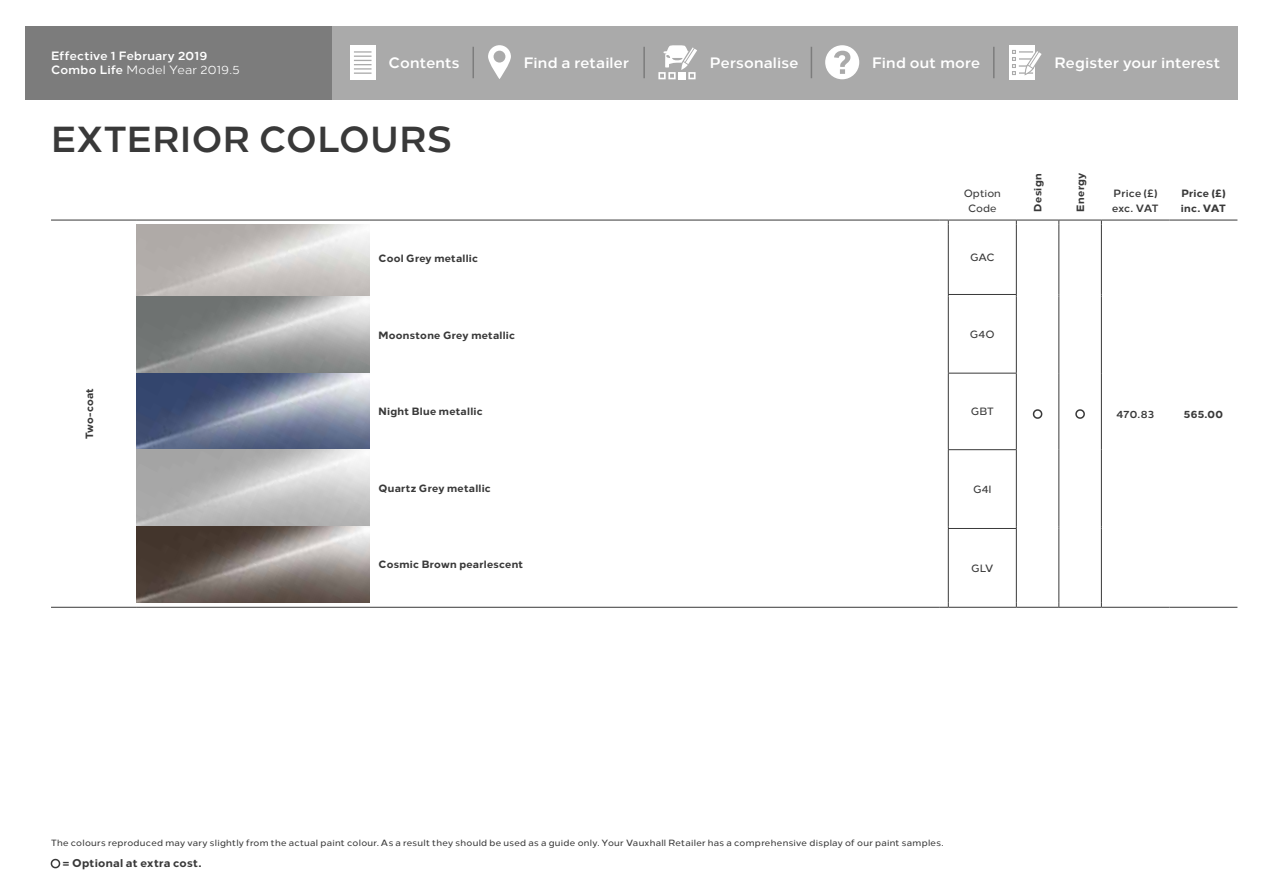
<style>
.page{position:relative;width:1263px;height:893px;background:#fff}
.page>*{position:absolute;margin:0;border:0;box-sizing:border-box;transform-origin:0 0}
.t1{font:700 36px "Vauxhall Neue";letter-spacing:.005em;color:#393939}
.t2{font:700 15px "Vauxhall Neue";letter-spacing:.015em;color:#fff}
.t3{font:700 12px/14.4px "Vauxhall Neue";letter-spacing:.025em;color:#fff}
.t4{font:800 11.25px "Vauxhall Neue";letter-spacing:.02em;color:#393939}
.t5{font:800 10.5px/15px "Vauxhall Neue";letter-spacing:.025em;color:#393939}
.t6{font:10.5px/15px "Vauxhall Neue";color:#393939;text-align:center}
.t7{font:700 10.5px/15px "Vauxhall Neue";color:#393939}
.t8{font:9px "Vauxhall Neue";letter-spacing:.035em;color:#393939}
.s1{font-weight:300}
</style>
<div class="page">
<hr style="left:1058px;top:224px;width:1px;height:70px;background:#393939">
<hr style="left:1058px;top:297px;width:1px;height:76px;background:#393939">
<hr style="left:1058px;top:373px;width:1px;height:77px;background:#393939">
<hr style="left:1058px;top:450px;width:1px;height:76px;background:#393939">
<hr style="left:1058px;top:528px;width:1px;height:75px;background:#393939">
<hr style="left:948px;top:607px;width:68px;height:1px;background:#393939">
<hr style="left:1016px;top:607px;width:43px;height:1px;background:#393939">
<hr style="left:1059px;top:607px;width:42px;height:1px;background:#393939">
<hr style="left:948px;top:224px;width:1px;height:70px;background:#393939">
<hr style="left:1016px;top:224px;width:1px;height:70px;background:#393939">
<hr style="left:1101px;top:224px;width:1px;height:70px;background:#393939">
<hr style="left:948px;top:297px;width:1px;height:76px;background:#393939">
<hr style="left:1016px;top:297px;width:1px;height:76px;background:#393939">
<hr style="left:1101px;top:297px;width:1px;height:76px;background:#393939">
<hr style="left:948px;top:373px;width:1px;height:76px;background:#393939">
<hr style="left:1016px;top:373px;width:1px;height:76px;background:#393939">
<hr style="left:1101px;top:373px;width:1px;height:77px;background:#393939">
<hr style="left:948px;top:450px;width:1px;height:76px;background:#393939">
<hr style="left:1016px;top:450px;width:1px;height:76px;background:#393939">
<hr style="left:1101px;top:450px;width:1px;height:76px;background:#393939">
<hr style="left:948px;top:529px;width:1px;height:74px;background:#393939">
<hr style="left:1016px;top:529px;width:1px;height:74px;background:#393939">
<hr style="left:1101px;top:528px;width:1px;height:75px;background:#393939">
<hr style="left:948px;top:220px;width:68px;height:1px;background:#393939">
<hr style="left:1016px;top:220px;width:43px;height:1px;background:#393939">
<hr style="left:1059px;top:220px;width:42px;height:1px;background:#393939">
<hr style="left:1101px;top:220px;width:68px;height:1px;background:#393939">
<hr style="left:1169px;top:220px;width:68px;height:1px;background:#393939">
<hr style="left:948px;top:294px;width:69px;height:1px;background:#393939">
<hr style="left:948px;top:373px;width:69px;height:1px;background:#393939">
<hr style="left:948px;top:449px;width:69px;height:1px;background:#393939">
<hr style="left:948px;top:528px;width:69px;height:1px;background:#393939">
<hr style="left:136px;top:220px;width:234px;height:1px;background:#393939">
<hr style="left:51px;top:220px;width:85px;height:1px;background:#393939">
<hr style="left:51px;top:607px;width:85px;height:1px;background:#393939">
<hr style="left:136px;top:607px;width:234px;height:1px;background:#393939">
<svg style="left:940px;top:220px;width:9px;height:4px"></svg>
<svg style="left:940px;top:603px;width:9px;height:5px"></svg>
<hr style="left:370px;top:220px;width:570px;height:1px;background:#393939">
<hr style="left:370px;top:607px;width:570px;height:1px;background:#393939">
<hr style="left:1101px;top:607px;width:68px;height:1px;background:#393939">
<hr style="left:1169px;top:607px;width:68px;height:1px;background:#393939">
<svg style="left:1032px;top:409px;width:11px;height:10px"></svg>
<svg style="left:1075px;top:409px;width:10px;height:10px"></svg>
<img style="left:136px;top:224px;width:234px;height:379px">
<img style="left:136px;top:297px;width:1px;height:76px">
<img style="left:136px;top:297px;width:234px;height:1px">
<img style="left:136px;top:373px;width:1px;height:76px">
<img style="left:136px;top:373px;width:234px;height:1px">
<img style="left:136px;top:450px;width:1px;height:76px">
<img style="left:136px;top:450px;width:234px;height:1px">
<img style="left:136px;top:526px;width:1px;height:77px">
<img style="left:136px;top:526px;width:234px;height:1px">
<svg style="left:50px;top:858px;width:11px;height:11px"></svg>
<div style="left:26px;top:26px;width:1207px;height:73px;background:#7c7c7c"></div>
<div style="left:332px;top:26px;width:905px;height:73px;background:#aaa"></div>
<hr style="left:472px;top:47px;width:2px;height:31px;background:#7c7c7c">
<hr style="left:811px;top:47px;width:1px;height:31px;background:#7c7c7c">
<hr style="left:993px;top:47px;width:1px;height:31px;background:#7c7c7c">
<div style="left:350px;top:45px;width:26px;height:35px;background:#fff"></div>
<svg style="left:354px;top:51px;width:17px;height:23px"></svg>
<svg style="left:488px;top:45px;width:23px;height:34px"></svg>
<div style="left:493px;top:51px;width:12px;height:12px;background:#aaa;border-radius:50%"></div>
<div style="left:1009px;top:45px;width:25px;height:35px;background:#fff"></div>
<svg style="left:1012px;top:48px;width:30px;height:28px"></svg>
<div style="left:826px;top:46px;width:32px;height:33px;background:#fff;border-radius:50%"></div>
<div style="left:825px;top:45px;width:34px;height:34px;border:2px solid #fff;border-radius:50%"></div>
<svg style="left:834px;top:51px;width:16px;height:23px"></svg>
<hr style="left:643px;top:47px;width:2px;height:31px;background:#7c7c7c">
<svg style="left:658px;top:45px;width:39px;height:34px"></svg>
<h3 class="t3" style="left:51px;top:48px;width:190px">Effective 1 February 2019<br>Combo Life <span class="s1">Model Year 2019.5</span></h3>
<h2 class="t2" style="left:710px;top:54px;width:90px">Personalise</h2>
<h2 class="t2" style="left:389px;top:54px;width:73px">Contents</h2>
<h2 class="t2" style="left:524px;top:54px;width:107px">Find a retailer</h2>
<h2 class="t2" style="left:872px;top:53px;width:110px">Find out more</h2>
<h2 class="t2" style="left:1054px;top:53px;width:168px">Register your interest</h2>
<h1 class="t1" style="left:51px;top:117px;width:402px">EXTERIOR COLOURS</h1>
<p class="t6" style="left:964px;top:185px;width:39px">Option<br>Code</p>
<p class="t5" style="left:378px;top:251px;width:101px">Cool Grey metallic</p>
<p class="t6" style="left:970px;top:250px;width:26px">GAC</p>
<p class="t5" style="left:82px;top:439px;width:53px;rotate:-90deg">Two-coat</p>
<p class="t5" style="left:378px;top:327px;width:138px">Moonstone Grey metallic</p>
<p class="t6" style="left:970px;top:326px;width:26px">G4O</p>
<p class="t5" style="left:378px;top:404px;width:106px">Night Blue metallic</p>
<p class="t6" style="left:971px;top:404px;width:25px">GBT</p>
<p class="t5" style="left:378px;top:481px;width:114px">Quartz Grey metallic</p>
<p class="t6" style="left:973px;top:482px;width:20px">G4I</p>
<p class="t5" style="left:378px;top:557px;width:146px">Cosmic Brown pearlescent</p>
<p class="t6" style="left:971px;top:560px;width:24px">GLV</p>
<p class="t5" style="left:1030px;top:212px;width:39px;rotate:-90deg">Design</p>
<p class="t5" style="left:1073px;top:212px;width:40px;rotate:-90deg">Energy</p>
<p class="t7" style="left:1112px;top:185px;width:48px">Price (£) exc. VAT</p>
<p class="t5" style="left:1181px;top:185px;width:46px">Price (£) inc. VAT</p>
<p class="t7" style="left:1116px;top:406px;width:39px">470.83</p>
<p class="t5" style="left:1184px;top:406px;width:41px">565.00</p>
<p class="t8" style="left:51px;top:837px;width:894px">The colours reproduced may vary slightly from the actual paint colour. As a result they should be used as a guide only. Your Vauxhall Retailer has a comprehensive display of our paint samples.</p>
<p class="t4" style="left:63px;top:856px;width:140px">= Optional at extra cost.</p>
</div>
